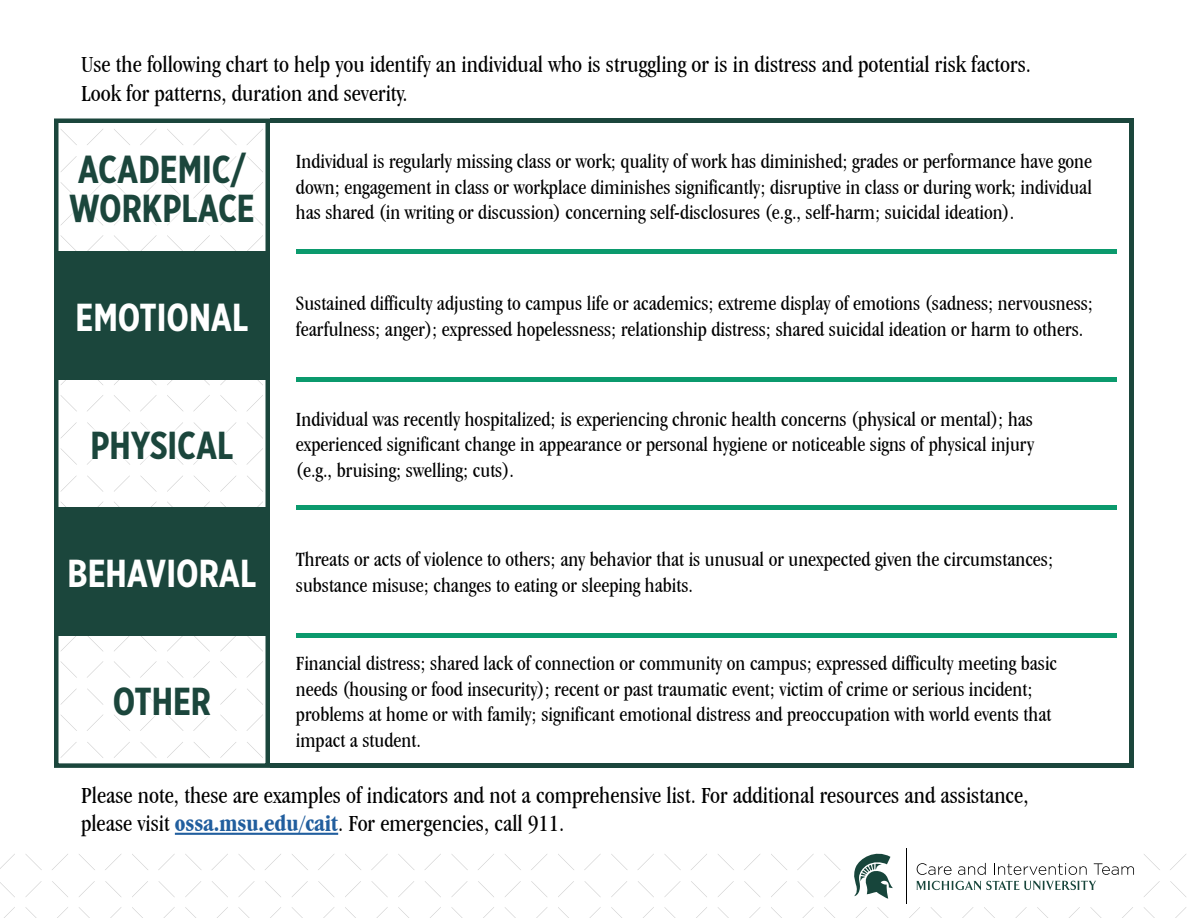
<style>
.page{position:relative;width:1188px;height:918px;background:#fff}
.page>*{position:absolute;margin:0;border:0;box-sizing:border-box;transform-origin:0 0}
.H3-Table_Green{font:700 39px/39px "Gotham X Narrow";color:#1b463c}
.H4-Table_White{font:700 39px "Gotham X Narrow";color:#fff}
.P1{font:condensed 24px "Garamond IT Cby BT";color:#000}
.P2-Table{font:condensed 21px/25.5px "Garamond IT Cby BT";color:#000}
.s1{font-weight:700;color:#215e9e}
</style>
<div class="page">
<svg style="left:54px;top:118px;width:216px;height:133px"></svg>
<svg style="left:54px;top:379px;width:216px;height:128px"></svg>
<svg style="left:54px;top:635px;width:218px;height:133px"></svg>
<div style="left:64px;top:147px;width:197px;height:81px;background:#fff"></div>
<hr style="left:296px;top:249px;width:820px;height:4px;background:#0b9a6d">
<div style="left:270px;top:118px;width:864px;height:5px;background:#1b463c"></div>
<hr style="left:270px;top:764px;width:864px;height:4px;background:#1b463c">
<hr style="left:1130px;top:118px;width:4px;height:650px;background:#1b463c">
<hr style="left:296px;top:377px;width:820px;height:4px;background:#0b9a6d">
<hr style="left:296px;top:505px;width:820px;height:4px;background:#0b9a6d">
<hr style="left:296px;top:633px;width:820px;height:4px;background:#0b9a6d">
<div style="left:54px;top:251px;width:216px;height:128px;background:#1b463c"></div>
<div style="left:87px;top:425px;width:153px;height:40px;background:#fff"></div>
<div style="left:54px;top:507px;width:216px;height:128px;background:#1b463c"></div>
<div style="left:108px;top:681px;width:109px;height:40px;background:#fff"></div>
<hr style="left:175px;top:833px;width:163px;height:2px;background:#215e9e">
<svg style="left:0;top:882px;width:15px;height:15px"></svg>
<svg style="left:52px;top:881px;width:16px;height:16px"></svg>
<svg style="left:26px;top:881px;width:16px;height:16px"></svg>
<svg style="left:26px;top:907px;width:11px;height:11px"></svg>
<svg style="left:105px;top:881px;width:16px;height:16px"></svg>
<svg style="left:79px;top:881px;width:16px;height:16px"></svg>
<svg style="left:79px;top:907px;width:11px;height:11px"></svg>
<svg style="left:110px;top:907px;width:11px;height:11px"></svg>
<svg style="left:158px;top:881px;width:17px;height:16px"></svg>
<svg style="left:132px;top:881px;width:16px;height:16px"></svg>
<svg style="left:163px;top:907px;width:12px;height:11px"></svg>
<svg style="left:212px;top:881px;width:16px;height:16px"></svg>
<svg style="left:185px;top:881px;width:16px;height:16px"></svg>
<svg style="left:265px;top:881px;width:16px;height:16px"></svg>
<svg style="left:239px;top:881px;width:16px;height:16px"></svg>
<svg style="left:239px;top:907px;width:11px;height:11px"></svg>
<svg style="left:318px;top:881px;width:16px;height:16px"></svg>
<svg style="left:292px;top:881px;width:16px;height:16px"></svg>
<svg style="left:292px;top:907px;width:11px;height:11px"></svg>
<svg style="left:323px;top:907px;width:11px;height:11px"></svg>
<svg style="left:371px;top:881px;width:17px;height:16px"></svg>
<svg style="left:345px;top:881px;width:16px;height:16px"></svg>
<svg style="left:376px;top:907px;width:12px;height:11px"></svg>
<svg style="left:425px;top:881px;width:16px;height:16px"></svg>
<svg style="left:398px;top:881px;width:16px;height:16px"></svg>
<svg style="left:478px;top:881px;width:16px;height:16px"></svg>
<svg style="left:452px;top:881px;width:16px;height:16px"></svg>
<svg style="left:452px;top:907px;width:11px;height:11px"></svg>
<svg style="left:531px;top:881px;width:16px;height:16px"></svg>
<svg style="left:505px;top:881px;width:16px;height:16px"></svg>
<svg style="left:505px;top:907px;width:11px;height:11px"></svg>
<svg style="left:536px;top:907px;width:11px;height:11px"></svg>
<svg style="left:584px;top:881px;width:17px;height:16px"></svg>
<svg style="left:558px;top:881px;width:16px;height:16px"></svg>
<svg style="left:589px;top:907px;width:12px;height:11px"></svg>
<svg style="left:638px;top:881px;width:16px;height:16px"></svg>
<svg style="left:611px;top:881px;width:16px;height:16px"></svg>
<svg style="left:691px;top:881px;width:16px;height:16px"></svg>
<svg style="left:665px;top:881px;width:16px;height:16px"></svg>
<svg style="left:665px;top:907px;width:11px;height:11px"></svg>
<svg style="left:744px;top:881px;width:16px;height:16px"></svg>
<svg style="left:718px;top:881px;width:16px;height:16px"></svg>
<svg style="left:718px;top:907px;width:11px;height:11px"></svg>
<svg style="left:749px;top:907px;width:11px;height:11px"></svg>
<svg style="left:797px;top:881px;width:17px;height:16px"></svg>
<svg style="left:771px;top:881px;width:16px;height:16px"></svg>
<svg style="left:802px;top:907px;width:12px;height:11px"></svg>
<svg style="left:824px;top:881px;width:16px;height:16px"></svg>
<svg style="left:878px;top:907px;width:11px;height:11px"></svg>
<svg style="left:931px;top:907px;width:11px;height:11px"></svg>
<svg style="left:962px;top:907px;width:11px;height:11px"></svg>
<svg style="left:1015px;top:907px;width:12px;height:11px"></svg>
<svg style="left:1091px;top:907px;width:11px;height:11px"></svg>
<svg style="left:1170px;top:881px;width:16px;height:16px"></svg>
<svg style="left:1144px;top:881px;width:16px;height:16px"></svg>
<svg style="left:1144px;top:907px;width:11px;height:11px"></svg>
<svg style="left:1175px;top:907px;width:11px;height:11px"></svg>
<svg style="left:0;top:854px;width:15px;height:15px"></svg>
<svg style="left:26px;top:854px;width:16px;height:16px"></svg>
<svg style="left:52px;top:854px;width:16px;height:16px"></svg>
<svg style="left:79px;top:854px;width:16px;height:16px"></svg>
<svg style="left:105px;top:854px;width:16px;height:16px"></svg>
<svg style="left:132px;top:854px;width:16px;height:16px"></svg>
<svg style="left:158px;top:854px;width:17px;height:16px"></svg>
<svg style="left:185px;top:854px;width:17px;height:16px"></svg>
<svg style="left:211px;top:854px;width:17px;height:16px"></svg>
<svg style="left:239px;top:854px;width:16px;height:16px"></svg>
<svg style="left:265px;top:854px;width:16px;height:16px"></svg>
<svg style="left:292px;top:854px;width:16px;height:16px"></svg>
<svg style="left:318px;top:854px;width:16px;height:16px"></svg>
<svg style="left:345px;top:854px;width:16px;height:16px"></svg>
<svg style="left:371px;top:854px;width:17px;height:16px"></svg>
<svg style="left:398px;top:854px;width:17px;height:16px"></svg>
<svg style="left:424px;top:854px;width:17px;height:16px"></svg>
<svg style="left:452px;top:854px;width:16px;height:16px"></svg>
<svg style="left:478px;top:854px;width:16px;height:16px"></svg>
<svg style="left:505px;top:854px;width:16px;height:16px"></svg>
<svg style="left:531px;top:854px;width:16px;height:16px"></svg>
<svg style="left:558px;top:854px;width:16px;height:16px"></svg>
<svg style="left:584px;top:854px;width:17px;height:16px"></svg>
<svg style="left:611px;top:854px;width:17px;height:16px"></svg>
<svg style="left:637px;top:854px;width:17px;height:16px"></svg>
<svg style="left:665px;top:854px;width:16px;height:16px"></svg>
<svg style="left:691px;top:854px;width:16px;height:16px"></svg>
<svg style="left:718px;top:854px;width:16px;height:16px"></svg>
<svg style="left:744px;top:854px;width:16px;height:16px"></svg>
<svg style="left:771px;top:854px;width:16px;height:16px"></svg>
<svg style="left:797px;top:854px;width:17px;height:16px"></svg>
<svg style="left:824px;top:854px;width:17px;height:16px"></svg>
<svg style="left:1144px;top:854px;width:16px;height:16px"></svg>
<svg style="left:1170px;top:854px;width:16px;height:16px"></svg>
<svg style="left:916px;top:862px;width:218px;height:13px"></svg>
<hr style="left:906px;top:849px;width:1px;height:55px;background:#000">
<svg style="left:916px;top:881px;width:180px;height:10px"></svg>
<svg style="left:854px;top:853px;width:39px;height:46px"></svg>
<p class="P1" style="left:81px;top:51px;width:952px">Use the following chart to help you identify an individual who is struggling or is in distress and potential risk factors.</p>
<p class="P1" style="left:81px;top:79px;width:328px">Look for patterns, duration and severity.</p>
<h3 class="H3-Table_Green" style="left:69px;top:150px;width:187px">ACADEMIC/<br>WORKPLACE</h3>
<p class="P2-Table" style="left:296px;top:149px;width:798px;text-align:justify">Individual is regularly missing class or work; quality of work has diminished; grades or performance have gone down; engagement in class or workplace diminishes significantly; disruptive in class or during work; individual has shared (in writing or discussion) concerning self-disclosures (e.g., self-harm; suicidal ideation).</p>
<h4 class="H4-Table_White" style="left:76px;top:293px;width:174px">EMOTIONAL</h4>
<p class="P2-Table" style="left:296px;top:291px;width:799px">Sustained difficulty adjusting to campus life or academics; extreme display of emotions (sadness; nervousness; fearfulness; anger); expressed hopelessness; relationship distress; shared suicidal ideation or harm to others.</p>
<h3 class="H3-Table_Green" style="left:90px;top:425px;width:145px">PHYSICAL</h3>
<p class="P2-Table" style="left:296px;top:406px;width:740px;text-align:justify">Individual was recently hospitalized; is experiencing chronic health concerns (physical or mental); has experienced significant change in appearance or personal hygiene or noticeable signs of physical injury (e.g., bruising; swelling; cuts).</p>
<h4 class="H4-Table_White" style="left:68px;top:549px;width:190px">BEHAVIORAL</h4>
<p class="P2-Table" style="left:296px;top:547px;width:759px">Threats or acts of violence to others; any behavior that is unusual or unexpected given the circumstances; substance misuse; changes to eating or sleeping habits.</p>
<p class="P2-Table" style="left:296px;top:651px;width:763px">Financial distress; shared lack of connection or community on campus; expressed difficulty meeting basic needs (housing or food insecurity); recent or past traumatic event; victim of crime or serious incident; problems at home or with family; significant emotional distress and preoccupation with world events that impact a student.</p>
<p class="P1" style="left:81px;top:781px;width:949px">Please note, these are examples of indicators and not a comprehensive list. For additional resources and assistance,</p>
<p class="P1" style="left:81px;top:810px;width:485px">please visit <span class="s1">ossa.msu.edu/cait</span>. For emergencies, call 911.</p>
<h3 class="H3-Table_Green" style="left:113px;top:681px;width:100px">OTHER</h3>
</div>
